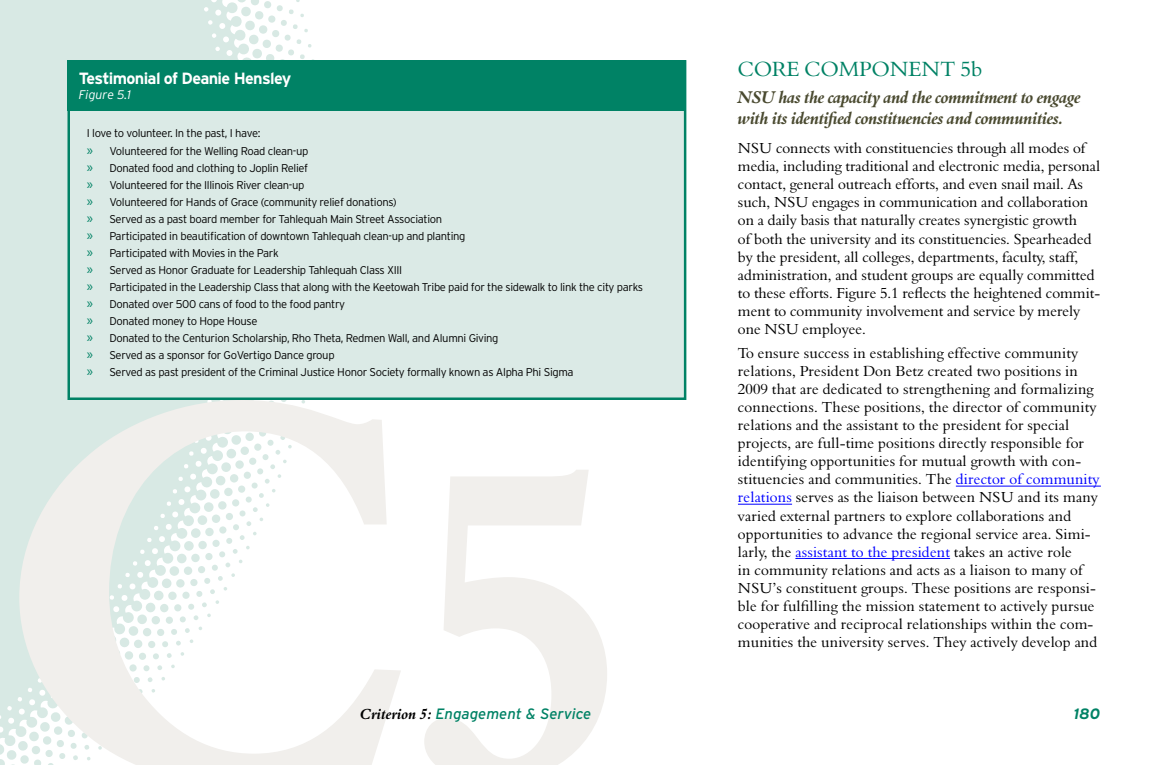
<style>
.page{position:relative;width:1170px;height:765px;background:#fff}
.page>*{position:absolute;margin:0;border:0;box-sizing:border-box;transform-origin:0 0}
.Core_Component_1{font:21.25px "Aldine 401 BT Roman A";color:#008265}
.Core_Component_Defin{font:17.5px/21.1px "Aldine 401 BT Bold Italic A";letter-spacing:-.03em;color:#4a4a30}
.Table{font:700 16.25px "Interstate";letter-spacing:-.04em;color:#fff}
.Body{font:15px/18.1px "Aldine 401 BT Roman A";letter-spacing:.01em;color:#000}
.t1{font:italic 15px "Interstate";color:#008265}
.t2{font:italic 700 15px "Interstate";color:#008265}
.Table-2{font:italic 300 12.5px "Interstate";color:#fff}
.Table_List{font:300 11.25px "Interstate";letter-spacing:-.03em;color:#000}
.Table-3{font:300 11.25px "Interstate";letter-spacing:-.03em;color:#000}
.s1{font-family:"Myriad Pro";font-weight:400;font-size:15px;color:#008265}
.s2{color:#00f}
.s3{font-family:"Aldine 401 BT Bold Italic A";font-style:normal;color:#000}
</style>
<div class="page">
<svg style="left:0;top:0;width:314px;height:765px;background:#daeae5"></svg>
<svg style="left:19px;top:400px;width:588px;height:365px"></svg>
<hr style="left:956px;top:486px;width:145px;height:1px;background:#00f">
<hr style="left:738px;top:504px;width:54px;height:1px;background:#00f">
<hr style="left:795px;top:558px;width:155px;height:1px;background:#00f">
<div style="left:69px;top:61px;width:616px;height:338px;background:#dbeae6"></div>
<div style="left:68px;top:60px;width:618px;height:51px;background:#008265"></div>
<p class="Table" style="left:79px;top:70px;width:214px">Testimonial of Deanie Hensley</p>
<p class="Table-2" style="left:79px;top:87px;width:54px">Figure 5.1</p>
<p class="Table-3" style="left:87px;top:126px;width:175px">I love to volunteer. In the past, I have:</p>
<p class="Table_List" style="left:87px;top:144px;width:223px"><span class="s1">»</span> Volunteered for the Welling Road clean-up</p>
<p class="Table_List" style="left:87px;top:161px;width:223px"><span class="s1">»</span> Donated food and clothing to Joplin Relief</p>
<p class="Table_List" style="left:87px;top:178px;width:219px"><span class="s1">»</span> Volunteered for the Illinois River clean-up</p>
<p class="Table_List" style="left:87px;top:195px;width:311px"><span class="s1">»</span> Volunteered for Hands of Grace (community relief donations)</p>
<p class="Table_List" style="left:87px;top:212px;width:357px"><span class="s1">»</span> Served as a past board member for Tahlequah Main Street Association</p>
<p class="Table_List" style="left:87px;top:229px;width:380px"><span class="s1">»</span> Participated in beautification of downtown Tahlequah clean-up and planting</p>
<p class="Table_List" style="left:87px;top:246px;width:193px"><span class="s1">»</span> Participated with Movies in the Park</p>
<p class="Table_List" style="left:87px;top:263px;width:317px"><span class="s1">»</span> Served as Honor Graduate for Leadership Tahlequah Class XIII</p>
<p class="Table_List" style="left:87px;top:280px;width:558px"><span class="s1">»</span> Participated in the Leadership Class that along with the Keetowah Tribe paid for the sidewalk to link the city parks</p>
<p class="Table_List" style="left:87px;top:297px;width:260px"><span class="s1">»</span> Donated over 500 cans of food to the food pantry</p>
<p class="Table_List" style="left:87px;top:314px;width:172px"><span class="s1">»</span> Donated money to Hope House</p>
<p class="Table_List" style="left:87px;top:331px;width:413px"><span class="s1">»</span> Donated to the Centurion Scholarship, Rho Theta, Redmen Wall, and Alumni Giving</p>
<p class="Table_List" style="left:87px;top:348px;width:249px"><span class="s1">»</span> Served as a sponsor for GoVertigo Dance group</p>
<p class="Table_List" style="left:87px;top:365px;width:488px"><span class="s1">»</span> Served as past president of the Criminal Justice Honor Society formally known as Alpha Phi Sigma</p>
<p class="Core_Component_1" style="left:738px;top:56px;width:246px">CORE COMPONENT 5b</p>
<p class="Core_Component_Defin" style="left:738px;top:86px;width:345px">NSU has the capacity and the commitment to engage with its identified constituencies and communities.</p>
<p class="Body" style="left:738px;top:139px;width:364px">NSU connects with constituencies through all modes of media, including traditional and electronic media, personal contact, general outreach efforts, and even snail mail. As such, NSU engages in communication and collaboration on a daily basis that naturally creates synergistic growth<br>of both the university and its constituencies. Spearheaded by the president, all colleges, departments, faculty, staff, administration, and student groups are equally committed to these efforts. Figure 5.1 reflects the heightened commit&shy;ment to community involvement and service by merely one NSU employee.</p>
<p class="Body" style="left:738px;top:343px;width:363px">To ensure success in establishing effective community relations, President Don Betz created two positions in 2009 that are dedicated to strengthening and formalizing connections. These positions, the director of community relations and the assistant to the president for special projects, are full-time positions directly responsible for identifying opportunities for mutual growth with con&shy;stituencies and communities. The <span class="s2">director of community relations</span> serves as the liaison between NSU and its many varied external partners to explore collaborations and opportunities to advance the regional service area. Simi&shy;larly, the <span class="s2">assistant to the president</span> takes an active role<br>in community relations and acts as a liaison to many of NSU’s constituent groups. These positions are responsi&shy;ble for fulfilling the mission statement to actively pursue cooperative and reciprocal relationships within the com&shy;munities the university serves. They actively develop and</p>
<p class="t1" style="left:360px;top:704px;width:233px"><span class="s3">Criterion 5:</span> Engagement &amp; Service</p>
<p class="t2" style="left:1074px;top:704px;width:28px">180</p>
</div>
